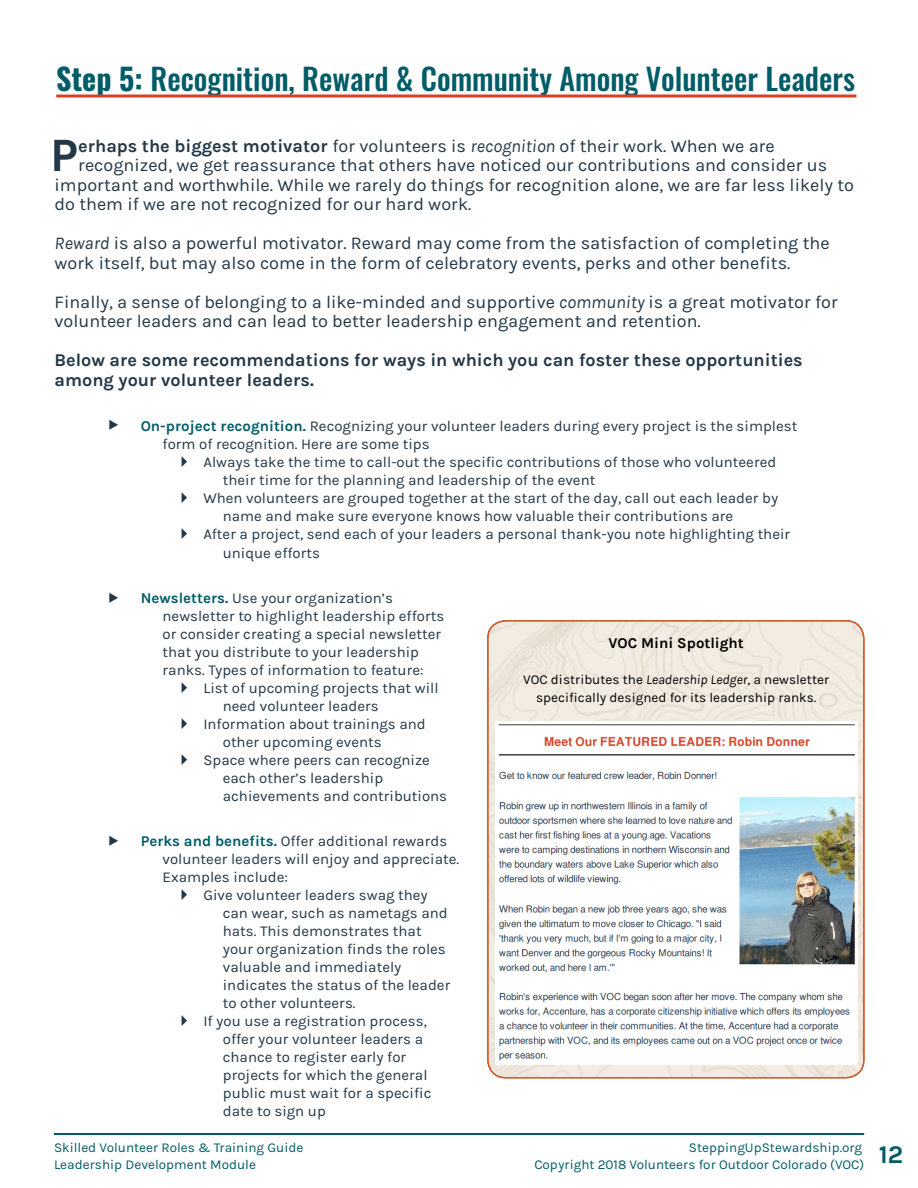
<style>
.page{position:relative;width:918px;height:1188px;background:#fff}
.page>*{position:absolute;margin:0;border:0;box-sizing:border-box;transform-origin:0 0}
.t1{font:700 48px "Karla";color:#233746}
.t2{font:500 30px "Oswald";color:#005c67}
.t3{font:18px/19.5px "Karla";color:#233746}
.t4{font:700 18px/19.5px "Karla";color:#233746}
.t5{font:15px/18px "Karla";color:#233746}
.t6{font:700 15px "Karla";color:#000}
.t7{font:13.5px "Karla";color:#005c67}
.t8{font:13.5px/18px "Karla";color:#000;text-align:center}
.s1{font-weight:700}
.s2{font-style:italic}
.s3{font-weight:700;color:#005c67}
</style>
<div class="page">
<hr style="left:54px;top:1133px;width:810px;height:2px;background:#015c67">
<hr style="left:56px;top:95px;width:800px;height:3px;background:#d44124">
<svg style="left:487px;top:620px;width:378px;height:459px;background:#eee1d4"></svg>
<img style="left:496px;top:722px;width:362px;height:343px">
<h2 class="t2" style="left:56px;top:63px;width:800px"><span class="s1">Step 5:</span> Recognition, Reward &amp; Community Among Volunteer Leaders</h2>
<h1 class="t1" style="left:50px;top:127px;width:29px">P</h1>
<p class="t3" style="left:78px;top:136px;width:698px"><span class="s1">erhaps the biggest motivator</span> for volunteers is <span class="s2">recognition</span> of their work. When we are</p>
<p class="t3" style="left:78px;top:156px;width:751px">recognized, we get reassurance that others have noticed our contributions and consider us</p>
<p class="t3" style="left:55px;top:175px;width:801px">important and worthwhile. While we rarely do things for recognition alone, we are far less likely to</p>
<p class="t3" style="left:55px;top:195px;width:418px">do them if we are not recognized for our hard work.</p>
<p class="t3" style="left:55px;top:234px;width:777px"><span class="s2">Reward</span> is also a powerful motivator. Reward may come from the satisfaction of completing the work itself, but may also come in the form of celebratory events, perks and other benefits.</p>
<p class="t3" style="left:55px;top:292px;width:785px">Finally, a sense of belonging to a like-minded and supportive <span class="s2">community</span> is a great motivator for volunteer leaders and can lead to better leadership engagement and retention.</p>
<p class="t4" style="left:55px;top:350px;width:750px">Below are some recommendations for ways in which you can foster these opportunities among your volunteer leaders.</p>
<p class="t5" style="left:163px;top:417px;width:636px;text-indent:-54px">◆ <span class="s3">On-project recognition.</span> Recognizing your volunteer leaders during every project is the simplest form of recognition. Here are some tips</p>
<p class="t5" style="left:203px;top:453px;width:575px">Always take the time to call-out the specific contributions of those who volunteered</p>
<p class="t5" style="left:223px;top:471px;width:374px">their time for the planning and leadership of the event</p>
<p class="t5" style="left:203px;top:489px;width:576px">When volunteers are grouped together at the start of the day, call out each leader by</p>
<p class="t5" style="left:223px;top:507px;width:512px">name and make sure everyone knows how valuable their contributions are</p>
<p class="t5" style="left:203px;top:525px;width:588px">After a project, send each of your leaders a personal thank-you note highlighting their</p>
<p class="t5" style="left:223px;top:544px;width:99px">unique efforts</p>
<p class="t5" style="left:163px;top:589px;width:283px;text-indent:-54px">◆ <span class="s3">Newsletters.</span> Use your organization’s newsletter to highlight leadership efforts or consider creating a special newsletter that you distribute to your leadership ranks. Types of information to feature:</p>
<p class="t5" style="left:203px;top:679px;width:237px">List of upcoming projects that will</p>
<p class="t5" style="left:223px;top:697px;width:157px">need volunteer leaders</p>
<p class="t5" style="left:203px;top:715px;width:224px">Information about trainings and</p>
<p class="t5" style="left:223px;top:733px;width:160px">other upcoming events</p>
<p class="t5" style="left:203px;top:751px;width:228px">Space where peers can recognize</p>
<p class="t5" style="left:223px;top:769px;width:162px">each other’s leadership</p>
<p class="t5" style="left:223px;top:787px;width:226px">achievements and contributions</p>
<p class="t5" style="left:109px;top:832px;width:340px">◆ <span class="s3">Perks and benefits.</span> Offer additional rewards</p>
<p class="t5" style="left:163px;top:850px;width:298px">volunteer leaders will enjoy and appreciate.</p>
<p class="t5" style="left:163px;top:868px;width:127px">Examples include:</p>
<p class="t5" style="left:203px;top:886px;width:226px">Give volunteer leaders swag they</p>
<p class="t5" style="left:223px;top:904px;width:226px">can wear, such as nametags and</p>
<p class="t5" style="left:223px;top:922px;width:200px">hats. This demonstrates that</p>
<p class="t5" style="left:223px;top:940px;width:225px">your organization finds the roles</p>
<p class="t5" style="left:223px;top:958px;width:180px">valuable and immediately</p>
<p class="t5" style="left:223px;top:976px;width:229px">indicates the status of the leader</p>
<p class="t5" style="left:223px;top:994px;width:134px">to other volunteers.</p>
<p class="t5" style="left:203px;top:1012px;width:225px">If you use a registration process,</p>
<p class="t5" style="left:223px;top:1030px;width:202px">offer your volunteer leaders a</p>
<p class="t5" style="left:223px;top:1048px;width:185px">chance to register early for</p>
<p class="t5" style="left:223px;top:1066px;width:206px">projects for which the general</p>
<p class="t5" style="left:223px;top:1084px;width:210px">public must wait for a specific</p>
<p class="t5" style="left:223px;top:1102px;width:105px">date to sign up</p>
<p class="t6" style="left:609px;top:634px;width:137px">VOC Mini Spotlight</p>
<p class="t8" style="left:523px;top:671px;width:307px">VOC distributes the <span class="s2">Leadership Ledger</span>, a newsletter specifically designed for its leadership ranks.</p>
<p class="t7" style="left:54px;top:1141px;width:251px">Skilled Volunteer Roles &amp; Training Guide</p>
<p class="t7" style="left:689px;top:1141px;width:175px">SteppingUpStewardship.org</p>
<p class="t7" style="left:54px;top:1157px;width:204px">Leadership Development Module</p>
<p class="t7" style="left:534px;top:1157px;width:371px">Copyright 2018 Volunteers for Outdoor Colorado (VOC) <sup>12</sup></p>
</div>
